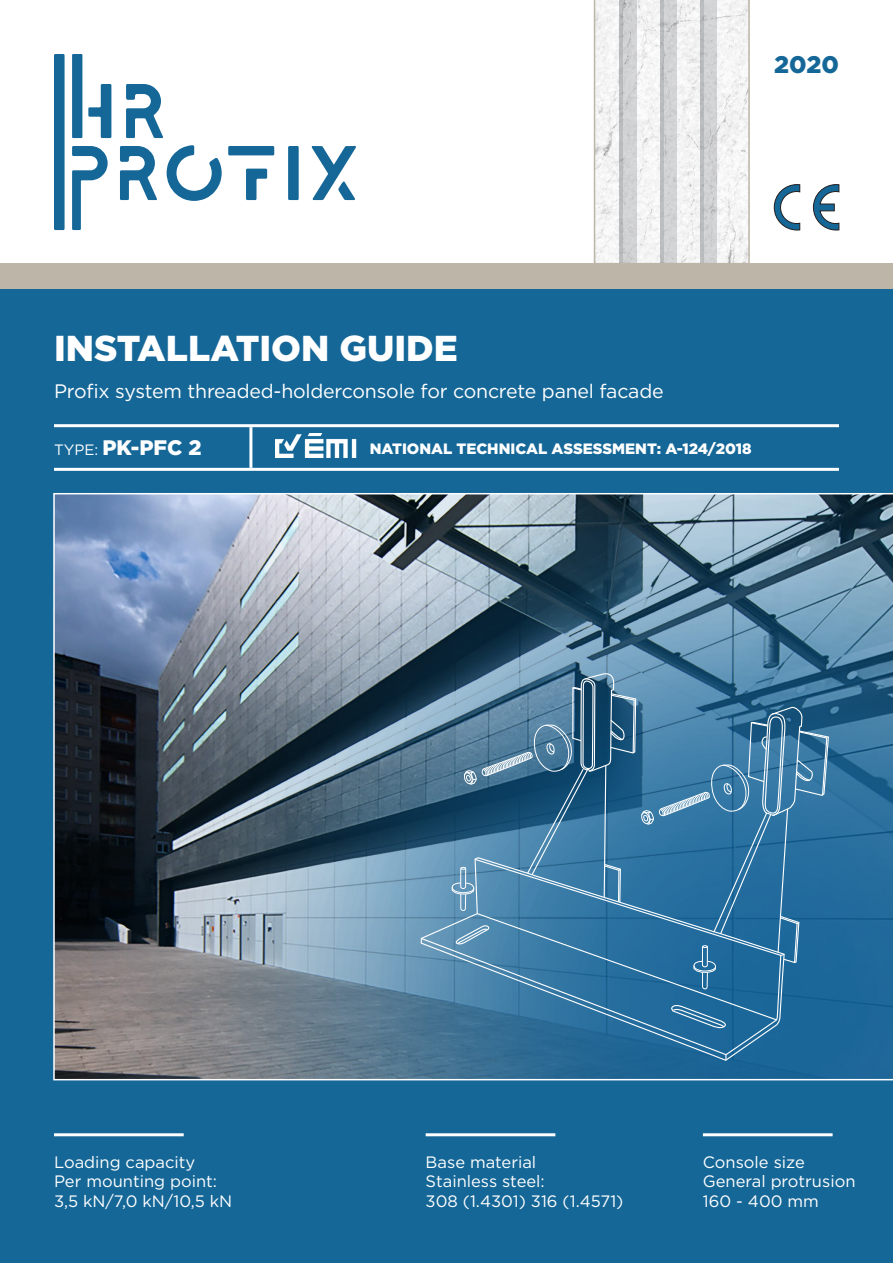
<style>
.page{position:relative;width:893px;height:1263px;background:#fff}
.page>*{position:absolute;margin:0;border:0;box-sizing:border-box;transform-origin:0 0}
.t1{font:900 36px "Gotham";color:#fff}
.t2{font:900 24px "Gotham";color:#156798}
.t3{font:900 21px "Gotham";color:#fff}
.t4{font:19.5px "Gotham";letter-spacing:-.01em;color:#fff}
.t5{font:16.5px/19.8px "Gotham";color:#fff}
.t6{font:900 15px "Gotham";color:#fff}
.s1{font-weight:400;font-size:15px}
</style>
<div class="page">
<div style="left:0;top:285px;width:893px;height:978px;background:#156798"></div>
<img style="left:53px;top:493px;width:840px;height:587px">
<svg style="left:72px;top:146px;width:36px;height:84px"></svg>
<svg style="left:120px;top:146px;width:37px;height:54px"></svg>
<svg style="left:167px;top:145px;width:55px;height:56px"></svg>
<svg style="left:228px;top:146px;width:46px;height:54px"></svg>
<svg style="left:288px;top:146px;width:11px;height:54px"></svg>
<svg style="left:312px;top:146px;width:44px;height:54px"></svg>
<svg style="left:72px;top:54px;width:39px;height:84px"></svg>
<svg style="left:126px;top:84px;width:37px;height:54px"></svg>
<svg style="left:54px;top:54px;width:11px;height:176px;background:#1e6d9c"></svg>
<div style="left:0;top:264px;width:893px;height:25px;background:#bdb5a8"></div>
<svg style="left:774px;top:184px;width:26px;height:46px"></svg>
<svg style="left:813px;top:184px;width:26px;height:46px"></svg>
<hr style="left:54px;top:424px;width:785px;height:3px;background:#fff">
<hr style="left:54px;top:468px;width:785px;height:3px;background:#fff">
<hr style="left:249px;top:427px;width:3px;height:41px;background:#fff">
<img style="left:276px;top:433px;width:81px;height:24px">
<hr style="left:54px;top:1133px;width:130px;height:3px;background:#fff">
<hr style="left:703px;top:1133px;width:130px;height:3px;background:#fff">
<hr style="left:426px;top:1133px;width:129px;height:3px;background:#fff">
<svg style="left:594px;top:0;width:156px;height:264px"></svg>
<svg style="left:420px;top:858px;width:31px;height:198px;background:#608fae"></svg>
<svg style="left:451px;top:672px;width:378px;height:465px"></svg>
<div style="left:623px;top:0;width:14px;height:263px;background:#d1d2d3"></div>
<hr style="left:620px;top:0;width:3px;height:263px;background:#a1a3a6">
<hr style="left:637px;top:0;width:4px;height:263px;background:#f5f5f5">
<div style="left:663px;top:0;width:14px;height:263px;background:#d2d3d4"></div>
<hr style="left:660px;top:0;width:3px;height:263px;background:#a1a3a6">
<hr style="left:677px;top:0;width:4px;height:263px;background:#f5f5f5">
<div style="left:703px;top:0;width:14px;height:263px;background:#d2d3d4"></div>
<hr style="left:700px;top:0;width:3px;height:263px;background:#a1a3a6">
<hr style="left:717px;top:0;width:4px;height:263px;background:#f5f5f5">
<p class="t2" style="left:774px;top:48px;width:66px">2020</p>
<p class="t1" style="left:54px;top:323px;width:405px">INSTALLATION GUIDE</p>
<p class="t4" style="left:54px;top:379px;width:611px">Profix system threaded-holderconsole for concrete panel facade</p>
<p class="t3" style="left:54px;top:433px;width:149px"><span class="s1">TYPE:</span> PK-PFC 2</p>
<p class="t6" style="left:370px;top:438px;width:383px">NATIONAL TECHNICAL ASSESSMENT: A-124/2018</p>
<p class="t5" style="left:54px;top:1151px;width:143px">Loading capacity</p>
<p class="t5" style="left:54px;top:1171px;width:165px">Per mounting point:</p>
<p class="t5" style="left:54px;top:1191px;width:180px">3,5 kN/7,0 kN/10,5 kN</p>
<p class="t5" style="left:426px;top:1151px;width:121px">Base material<br>Stainless steel:</p>
<p class="t5" style="left:426px;top:1191px;width:199px">308 (1.4301) 316 (1.4571)</p>
<p class="t5" style="left:703px;top:1151px;width:104px">Console size</p>
<p class="t5" style="left:703px;top:1171px;width:154px">General protrusion</p>
<p class="t5" style="left:703px;top:1191px;width:118px">160 - 400 mm</p>
</div>
